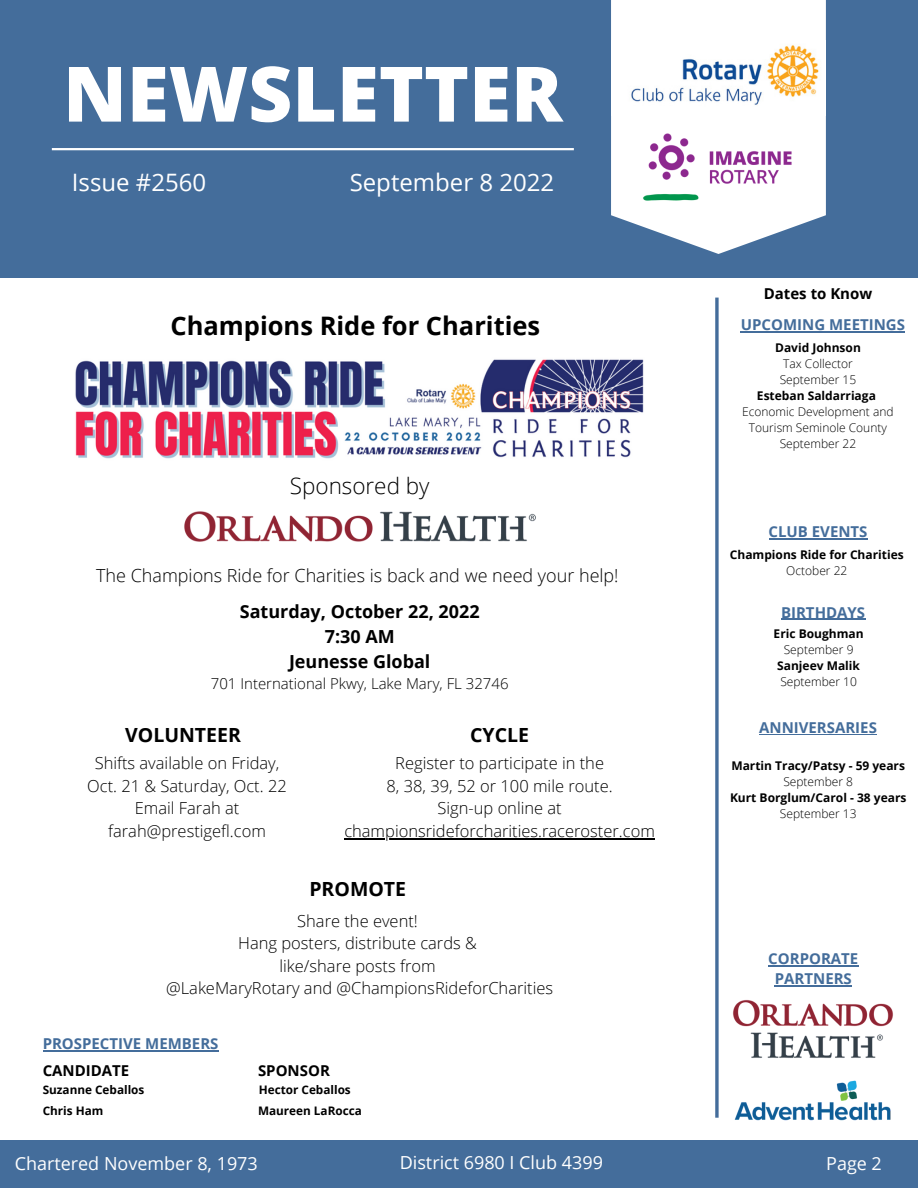
<style>
.page{position:relative;width:918px;height:1188px;background:#fff}
.page>*{position:absolute;margin:0;border:0;box-sizing:border-box;transform-origin:0 0}
.t1{font:800 76.5px "Open Sans";color:#fff}
.t2{font:700 25.5px "Open Sans";color:#000}
.t3{font:24px "Open Sans";color:#fff}
.t4{font:300 22.5px "Open Sans";color:#000}
.t5{font:700 19.5px "Open Sans";color:#000}
.t6{font:300 18px "Open Sans";color:#000}
.t7{font:18px "Open Sans";color:#fff}
.t8{font:700 18px/24.8px "Open Sans";color:#000;text-align:center}
.t9{font:300 16.5px/22.5px "Open Sans";color:#000;text-align:center}
.t10{font:700 15px/20.2px "Open Sans";color:#446d9b;text-align:center}
.t11{font:300 15px "Open Sans";color:#000}
.t12{font:700 15px "Open Sans";color:#000}
.t13{font:700 12px "Open Sans";color:#000}
.t14{font:300 12px/16px "Open Sans";color:#000}
.t15{font:700 11.7px "Open Sans";color:#000}
</style>
<div class="page">
<div style="left:0;top:1140px;width:918px;height:48px;background:#446d9b"></div>
<div style="left:0;top:0;width:918px;height:278px;background:#446d9b"></div>
<svg style="left:611px;top:0;width:215px;height:254px;fill:#fff"></svg>
<img style="left:611px;top:41px;width:215px;height:75px">
<img style="left:642px;top:124px;width:153px;height:88px">
<hr style="left:52px;top:148px;width:522px;height:2px;background:#fff">
<svg style="left:715px;top:298px;width:4px;height:820px;background:#6083aa"></svg>
<img style="left:733px;top:1000px;width:160px;height:58px">
<img style="left:734px;top:1080px;width:157px;height:41px">
<img style="left:75px;top:359px;width:569px;height:100px">
<img style="left:184px;top:511px;width:352px;height:31px">
<hr style="left:768px;top:965px;width:90px;height:1px;background:#446d9b">
<hr style="left:775px;top:985px;width:77px;height:1px;background:#446d9b">
<hr style="left:759px;top:734px;width:118px;height:1px;background:#446d9b">
<hr style="left:769px;top:538px;width:99px;height:2px;background:#446d9b">
<hr style="left:781px;top:619px;width:84px;height:1px;background:#446d9b">
<hr style="left:741px;top:331px;width:164px;height:1px;background:#446d9b">
<hr style="left:43px;top:1050px;width:176px;height:1px;background:#446d9b">
<hr style="left:344px;top:838px;width:311px;height:1px;background:#000">
<h1 class="t1" style="left:63px;top:40px;width:501px">NEWSLETTER</h1>
<h3 class="t3" style="left:72px;top:166px;width:136px">Issue #2560</h3>
<h3 class="t3" style="left:350px;top:166px;width:206px">September 8 2022</h3>
<h2 class="t2" style="left:171px;top:308px;width:371px">Champions Ride for Charities</h2>
<h3 class="t4" style="left:290px;top:470px;width:141px">Sponsored by</h3>
<p class="t6" style="left:96px;top:562px;width:524px">The Champions Ride for Charities is back and we need your help!</p>
<p class="t8" style="left:240px;top:599px;width:241px">Saturday, October 22, 2022<br>7:30 AM<br>Jeunesse Global</p>
<p class="t11" style="left:211px;top:673px;width:299px">701 International Pkwy, Lake Mary, FL 32746</p>
<p class="t5" style="left:125px;top:721px;width:117px">VOLUNTEER</p>
<p class="t5" style="left:470px;top:721px;width:60px">CYCLE</p>
<p class="t9" style="left:87px;top:752px;width:201px">Shifts available on Friday,<br>Oct. 21 &amp; Saturday, Oct. 22<br>Email Farah at farah@prestigefl.com</p>
<p class="t9" style="left:344px;top:752px;width:312px">Register to participate in the<br>8, 38, 39, 52 or 100 mile route.<br>Sign-up online at championsrideforcharities.raceroster.com</p>
<p class="t5" style="left:309px;top:876px;width:98px">PROMOTE</p>
<p class="t9" style="left:166px;top:909px;width:389px">Share the event!<br>Hang posters, distribute cards &amp;<br>like/share posts from<br>@LakeMaryRotary and @ChampionsRideforCharities</p>
<p class="t10" style="left:43px;top:1033px;width:177px">PROSPECTIVE MEMBERS</p>
<p class="t15" style="left:43px;top:1082px;width:103px">Suzanne Ceballos</p>
<p class="t12" style="left:43px;top:1060px;width:88px">CANDIDATE</p>
<p class="t12" style="left:258px;top:1060px;width:73px">SPONSOR</p>
<p class="t15" style="left:259px;top:1082px;width:94px">Hector Ceballos</p>
<p class="t15" style="left:43px;top:1102px;width:62px">Chris Ham</p>
<p class="t15" style="left:258px;top:1102px;width:105px">Maureen LaRocca</p>
<p class="t12" style="left:764px;top:283px;width:110px">Dates to Know</p>
<p class="t10" style="left:741px;top:314px;width:166px">UPCOMING MEETINGS</p>
<p class="t13" style="left:775px;top:339px;width:87px">David Johnson</p>
<p class="t14" style="left:780px;top:355px;width:78px">Tax Collector<br>September 15</p>
<p class="t13" style="left:757px;top:387px;width:120px">Esteban Saldarriaga</p>
<p class="t14" style="left:742px;top:403px;width:153px;text-align:center">Economic Development and<br>Tourism Seminole County<br>September 22</p>
<p class="t10" style="left:769px;top:521px;width:100px">CLUB EVENTS</p>
<p class="t13" style="left:730px;top:546px;width:175px">Champions Ride for Charities</p>
<p class="t14" style="left:786px;top:562px;width:63px">October 22</p>
<p class="t10" style="left:781px;top:602px;width:86px">BIRTHDAYS</p>
<p class="t13" style="left:774px;top:625px;width:92px">Eric Boughman</p>
<p class="t14" style="left:784px;top:641px;width:71px">September 9</p>
<p class="t13" style="left:777px;top:657px;width:84px">Sanjeev Malik</p>
<p class="t14" style="left:780px;top:673px;width:78px">September 10</p>
<p class="t10" style="left:759px;top:717px;width:119px">ANNIVERSARIES</p>
<p class="t13" style="left:731px;top:757px;width:175px">Martin Tracy/Patsy - 59 years</p>
<p class="t14" style="left:783px;top:773px;width:71px">September 8</p>
<p class="t13" style="left:730px;top:789px;width:178px">Kurt Borglum/Carol - 38 years</p>
<p class="t14" style="left:780px;top:805px;width:78px">September 13</p>
<p class="t10" style="left:768px;top:948px;width:92px">CORPORATE<br>PARTNERS</p>
<p class="t7" style="left:15px;top:1151px;width:245px">Chartered November 8, 1973</p>
<p class="t7" style="left:400px;top:1150px;width:205px">District 6980 I Club 4399</p>
<p class="t7" style="left:826px;top:1151px;width:57px">Page 2</p>
</div>
